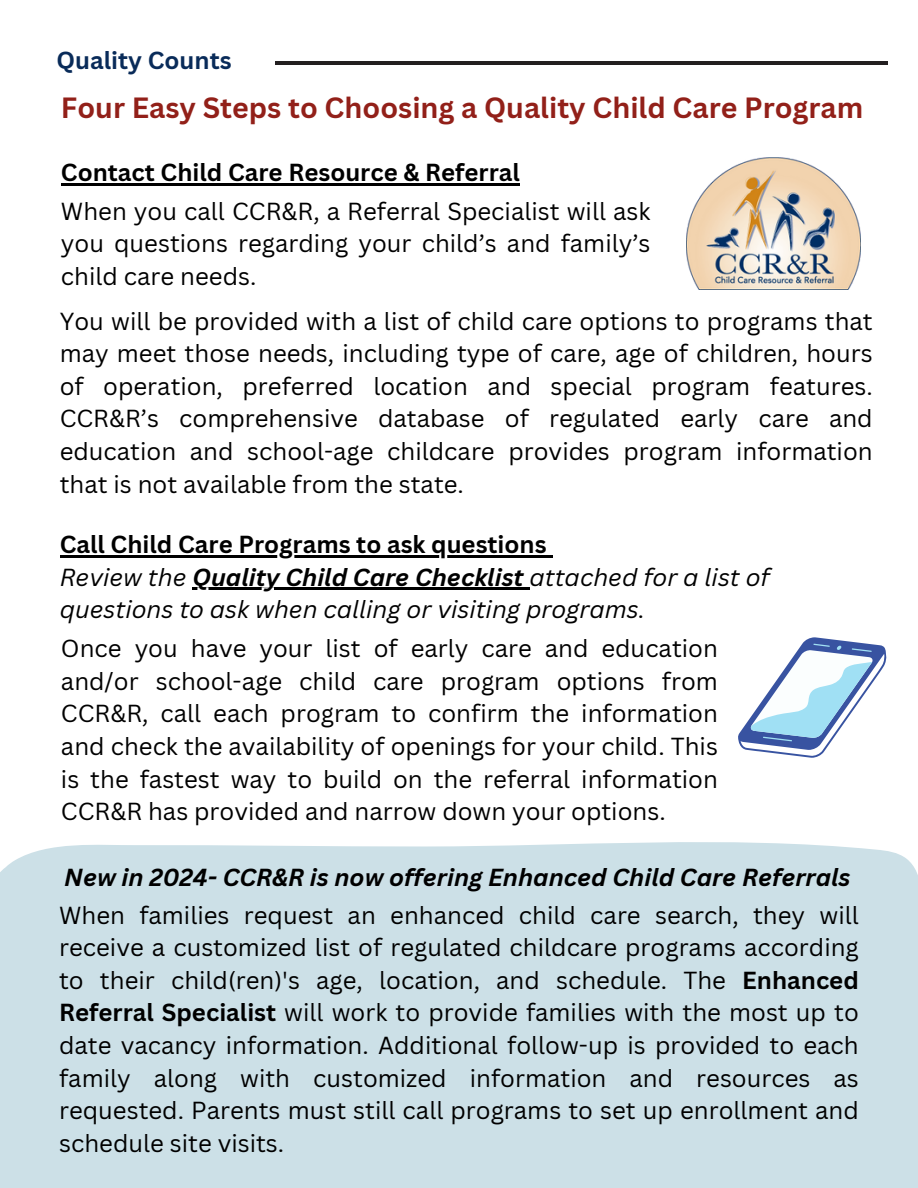
<style>
.page{position:relative;width:918px;height:1188px;background:#fff}
.page>*{position:absolute;margin:0;border:0;box-sizing:border-box;transform-origin:0 0}
.t1{font:700 28.5px "Canva Sans";color:#922019}
.t2{font:24px/32.7px "Canva Sans";color:#000;text-align:justify}
.t3{font:italic 24px "Canva Sans";color:#000}
.t4{font:700 24px "Canva Sans";color:#000}
.t5{font:italic 700 24px "Canva Sans";color:#000}
.t6{font:700 24px "Canva Sans";color:#092b59}
.s1{font-weight:700}
</style>
<div class="page">
<hr style="left:275px;top:61px;width:612px;height:3px;background:#231f20">
<img style="left:686px;top:157px;width:175px;height:133px">
<svg style="left:738px;top:637px;width:148px;height:121px"></svg>
<div style="left:0;top:842px;width:918px;height:346px;background:#cce0e7"></div>
<hr style="left:61px;top:183px;width:459px;height:2px;background:#000">
<hr style="left:60px;top:555px;width:487px;height:2px;background:#000">
<hr style="left:192px;top:588px;width:332px;height:2px;background:#000">
<svg style="left:524px;top:588px;width:6px;height:2px"></svg>
<h2 class="t6" style="left:57px;top:44px;width:177px">Quality Counts</h2>
<h1 class="t1" style="left:61px;top:88px;width:804px">Four Easy Steps to Choosing a Quality Child Care Program</h1>
<p class="t4" style="left:61px;top:155px;width:460px">Contact Child Care Resource &amp; Referral</p>
<p class="t2" style="left:61px;top:194px;width:591px">When you call CCR&amp;R, a Referral Specialist will ask you questions regarding your child’s and family’s child care needs.</p>
<p class="t2" style="left:60px;top:304px;width:815px">You will be provided with a list of child care options to programs that may meet those needs, including type of care, age of children, hours of operation, preferred location and special program features.<br>CCR&amp;R’s comprehensive database of regulated early care and education and school-age childcare provides program information that is not available from the state.</p>
<p class="t4" style="left:60px;top:527px;width:488px">Call Child Care Programs to ask questions</p>
<p class="t3" style="left:60px;top:560px;width:712px">Review the <span class="s1">Quality Child Care Checklist</span> attached for a list of</p>
<p class="t3" style="left:60px;top:593px;width:587px">questions to ask when calling or visiting programs.</p>
<p class="t2" style="left:61px;top:632px;width:659px">Once you have your list of early care and education and/or school-age child care program options from CCR&amp;R, call each program to confirm the information and check the availability of openings for your child. This is the fastest way to build on the referral information CCR&amp;R has provided and narrow down your options.</p>
<p class="t5" style="left:64px;top:861px;width:788px">New in 2024- CCR&amp;R is now offering Enhanced Child Care Referrals</p>
<p class="t2" style="left:59px;top:898px;width:801px">When families request an enhanced child care search, they will receive a customized list of regulated childcare programs according to their child(ren)'s age, location, and schedule. The <span class="s1">Enhanced Referral Specialist</span> will work to provide families with the most up to date vacancy information. Additional follow-up is provided to each family along with customized information and resources as requested. Parents must still call programs to set up enrollment and schedule site visits.</p>
</div>
